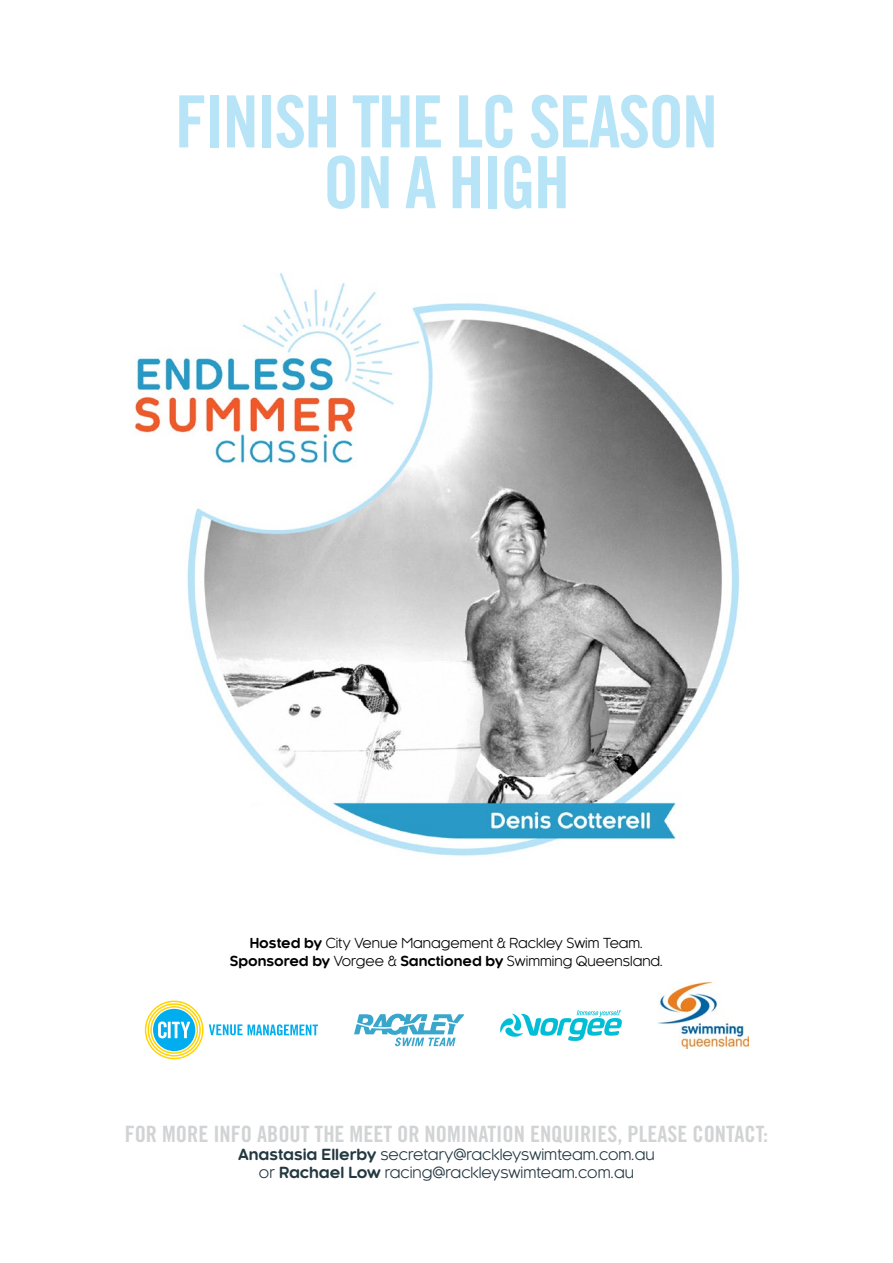
<style>
.page{position:relative;width:893px;height:1263px;background:#fff}
.page>*{position:absolute;margin:0;border:0;box-sizing:border-box;transform-origin:0 0}
.t1{font:72px/60.8px "Trade Gothic LT Std Bd Cn 20";letter-spacing:-.03em;color:#b7e4f7;text-align:center}
.t2{font:22.5px "Trade Gothic LT Std Bd Cn 20";color:#d1d3d4}
.t3{font:15px/18px "Kaleko 105 Round";color:#243842;text-align:center}
.t4{font:13.5px/18px "Kaleko 105 Round";color:#000;text-align:center}
.s1{font-weight:700}
</style>
<div class="page">
<img style="left:130px;top:273px;width:610px;height:583px">
<svg style="left:145px;top:1000px;width:173px;height:59px"></svg>
<svg style="left:354px;top:1014px;width:110px;height:32px"></svg>
<svg style="left:500px;top:1010px;width:122px;height:31px"></svg>
<img style="left:658px;top:982px;width:90px;height:66px">
<h1 class="t1" style="left:175px;top:91px;width:545px">FINISH THE LC SEASON<br>ON A HIGH</h1>
<p class="t4" style="left:230px;top:934px;width:435px"><span class="s1">Hosted by</span> City Venue Management &amp; Rackley Swim Team.<br><span class="s1">Sponsored by</span> Vorgee &amp; <span class="s1">Sanctioned by</span> Swimming Queensland.</p>
<h2 class="t2" style="left:125px;top:1120px;width:645px">FOR MORE INFO ABOUT THE MEET OR NOMINATION ENQUIRIES, PLEASE CONTACT:</h2>
<p class="t3" style="left:238px;top:1145px;width:418px"><span class="s1">Anastasia Ellerby</span> secretary@rackleyswimteam.com.au or <span class="s1">Rachael Low</span> racing@rackleyswimteam.com.au</p>
</div>
